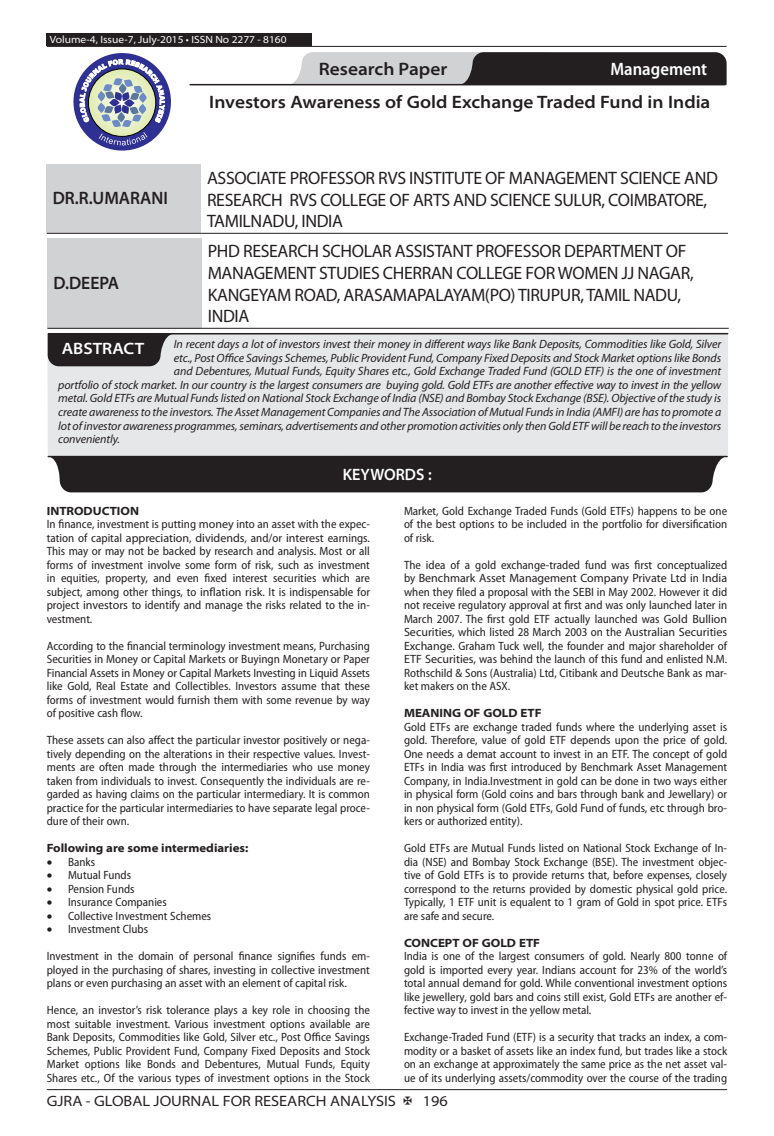
<style>
.page{position:relative;width:774px;height:1136px;background:#fff}
.page>*{position:absolute;margin:0;border:0;box-sizing:border-box;transform-origin:0 0}
.t1{font:18px/21.6px "Myriad Pro";letter-spacing:-.02em;color:#231f20}
.GRA_Articles_Head{font:600 semi-expanded 18px "Myriad Pro";color:#231f20}
.GRA_Author_Name{font:600 semi-expanded 18px "Myriad Pro";color:#231f20;scale:.9 1}
.GRA_Subject_Name{font:600 semi-condensed 18px "Myriad Pro";color:#fff}
.GRA_Keywords{font:600 semi-expanded 16.5px "Myriad Pro";color:#fff;scale:.9 1}
.GRA_Keywords-2{font:600 semi-expanded 16.5px "Myriad Pro";color:#fff}
.t2{font:semi-expanded 15px "Myriad Pro";color:#231f20}
.GRA_Body_Text{font:semi-condensed 12px/13.5px "Myriad Pro";color:#231f20;text-align:justify}
.t3{font:italic 12px "Myriad Pro";letter-spacing:-.01em;color:#231f20}
.GRA_Bullet{font:semi-condensed 12px "Myriad Pro";color:#231f20}
.GRA_Bold{font:700 semi-expanded 12px "Myriad Pro";color:#231f20}
.t4{font:semi-expanded 10.5px "Myriad Pro";color:#fff}
.s1{font-stretch:normal}
</style>
<div class="page">
<hr style="left:47px;top:1089px;width:680px;height:1px;background:#231f20">
<div style="left:47px;top:33px;width:265px;height:13px;background:#231f20"></div>
<hr style="left:47px;top:46px;width:679px;height:1px;background:#231f20">
<svg style="left:288px;top:52px;width:439px;height:33px;background:#6e6c6d"></svg>
<hr style="left:190px;top:84px;width:535px;height:1px;background:#231f20">
<div style="left:73px;top:53px;width:98px;height:97px;background:#2e3092;border-radius:50%"></div>
<svg style="left:80px;top:59px;width:85px;height:86px"></svg>
<div style="left:47px;top:164px;width:154px;height:69px;background:#d1d2d4"></div>
<hr style="left:47px;top:233px;width:154px;height:1px;background:#231f20">
<hr style="left:201px;top:233px;width:527px;height:1px;background:#231f20">
<div style="left:48px;top:238px;width:154px;height:90px;background:#d1d2d4"></div>
<hr style="left:48px;top:328px;width:154px;height:1px;background:#231f20">
<hr style="left:202px;top:328px;width:527px;height:1px;background:#231f20">
<div style="left:47px;top:333px;width:681px;height:122px;background:#e6e7e9"></div>
<hr style="left:48px;top:333px;width:680px;height:1px;background:#231f20">
<svg style="left:48px;top:334px;width:126px;height:32px;background:#363334"></svg>
<hr style="left:48px;top:455px;width:679px;height:2px;background:#231f20">
<div style="left:48px;top:457px;width:679px;height:35px;background:#231f20"></div>
<div style="left:131px;top:468px;width:512px;height:12px;background:#231f20"></div>
<p class="t4" style="left:50px;top:34px;width:238px">Volume-4, Issue-7, July-2015 • ISSN No 2277 - 8160</p>
<p class="GRA_Author_Name" style="left:53px;top:188px;width:129px">DR.R.UMARANI</p>
<p class="GRA_Articles_Head" style="left:319px;top:59px;width:130px">Research Paper</p>
<p class="GRA_Subject_Name" style="left:610px;top:59px;width:98px">Management</p>
<p class="GRA_Articles_Head" style="left:209px;top:92px;width:503px">Investors Awareness of Gold Exchange Traded Fund in India</p>
<p class="t1" style="left:207px;top:167px;width:512px">ASSOCIATE PROFESSOR RVS INSTITUTE OF MANAGEMENT SCIENCE AND<br>RESEARCH RVS COLLEGE OF ARTS AND SCIENCE SULUR, COIMBATORE,<br>TAMILNADU, INDIA</p>
<p class="t1" style="left:208px;top:241px;width:487px">PHD RESEARCH SCHOLAR ASSISTANT PROFESSOR DEPARTMENT OF MANAGEMENT STUDIES CHERRAN COLLEGE FOR WOMEN JJ NAGAR, KANGEYAM ROAD, ARASAMAPALAYAM(PO) TIRUPUR, TAMIL NADU, INDIA</p>
<p class="t3" style="left:174px;top:338px;width:549px">In recent days a lot of investors invest their money in different ways like Bank Deposits, Commodities like Gold, Silver</p>
<p class="t3" style="left:174px;top:351px;width:549px">etc., Post Office Savings Schemes, Public Provident Fund, Company Fixed Deposits and Stock Market options like Bonds</p>
<p class="t3" style="left:174px;top:365px;width:549px">and Debentures, Mutual Funds, Equity Shares etc., Gold Exchange Traded Fund (GOLD ETF) is the one of investment</p>
<p class="t3" style="left:58px;top:378px;width:664px">portfolio of stock market. In our country is the largest consumers are buying gold. Gold ETFs are another effective way to invest in the yellow</p>
<p class="t3" style="left:58px;top:392px;width:664px">metal. Gold ETFs are Mutual Funds listed on National Stock Exchange of India (NSE) and Bombay Stock Exchange (BSE). Objective of the study is</p>
<p class="t3" style="left:58px;top:405px;width:664px">create awareness to the investors. The Asset Management Companies and The Association of Mutual Funds in India (AMFI) are has to promote a</p>
<p class="t3" style="left:58px;top:419px;width:664px">lot of investor awareness programmes, seminars, advertisements and other promotion activities only then Gold ETF will be reach to the investors</p>
<p class="t3" style="left:58px;top:432px;width:63px">conveniently.</p>
<p class="GRA_Author_Name" style="left:54px;top:272px;width:75px">D.DEEPA</p>
<p class="GRA_Keywords-2" style="left:62px;top:339px;width:84px">ABSTRACT</p>
<p class="GRA_Keywords" style="left:343px;top:465px;width:100px">KEYWORDS :</p>
<p class="GRA_Bold" style="left:47px;top:503px;width:94px">INTRODUCTION</p>
<p class="GRA_Body_Text" style="left:47px;top:517px;width:325px">In finance, investment is putting <span class="s1">money</span> into an asset with the expec&shy;tation of capital <span class="s1">appreciation</span>, <span class="s1">dividends</span>, and/or <span class="s1">interest</span> earnings.<br>This may or may not be backed by research and analysis. Most or all forms of investment involve some form of risk, such as investment in equities, property, and even fixed interest securities which are subject, among other things, to <span class="s1">inflation risk</span>. It is indispensable for project <span class="s1">investors</span> to identify and manage the risks related to the in&shy;vestment.</p>
<p class="GRA_Body_Text" style="left:47px;top:639px;width:325px">According to the financial terminology investment means, Purchasing Securities in Money or Capital Markets or Buyingn Monetary or Paper Financial Assets in Money or Capital Markets Investing in Liquid Assets like Gold, Real Estate and Collectibles. Investors assume that these forms of investment would furnish them with some revenue by way of positive cash flow.</p>
<p class="GRA_Body_Text" style="left:47px;top:733px;width:325px">These assets can also affect the particular investor positively or nega&shy;tively depending on the alterations in their respective values. Invest&shy;ments are often made through the intermediaries who use money taken from individuals to invest. Consequently the individuals are re&shy;garded as having claims on the particular intermediary. It is common practice for the particular intermediaries to have separate legal proce&shy;dure of their own.</p>
<p class="GRA_Bold" style="left:47px;top:841px;width:203px">Following are some intermediaries:</p>
<p class="GRA_Bullet" style="left:47px;top:855px;width:50px">• Banks</p>
<p class="GRA_Bullet" style="left:47px;top:868px;width:86px">• Mutual Funds</p>
<p class="GRA_Bullet" style="left:47px;top:882px;width:89px">• Pension Funds</p>
<p class="GRA_Bullet" style="left:47px;top:895px;width:122px">• Insurance Companies</p>
<p class="GRA_Bullet" style="left:47px;top:909px;width:166px">• Collective Investment Schemes</p>
<p class="GRA_Bullet" style="left:47px;top:922px;width:103px">• Investment Clubs</p>
<p class="GRA_Body_Text" style="left:47px;top:949px;width:325px">Investment in the domain of personal finance signifies funds em&shy;ployed in the purchasing of shares, investing in collective investment plans or even purchasing an asset with an element of capital risk.</p>
<p class="GRA_Body_Text" style="left:47px;top:1003px;width:325px">Hence, an investor’s risk tolerance plays a key role in choosing the most suitable investment. Various investment options available are Bank Deposits, Commodities like Gold, Silver etc., Post Office Savings Schemes, Public Provident Fund, Company Fixed Deposits and Stock Market options like Bonds and Debentures, Mutual Funds, Equity Shares etc., Of the various types of investment options in the Stock</p>
<p class="GRA_Body_Text" style="left:404px;top:504px;width:325px">Market, Gold Exchange Traded Funds (Gold ETFs) happens to be one of the best options to be included in the portfolio for diversification of risk.</p>
<p class="GRA_Body_Text" style="left:404px;top:558px;width:325px">The idea of a gold exchange-traded fund was first conceptualized by <span class="s1">Benchmark Asset Management Company Private Ltd</span> in <span class="s1">India </span>when they filed a proposal with the <span class="s1">SEBI</span> in May 2002. However it did not receive regulatory approval at first and was only launched later in March 2007. The first gold ETF actually launched was <span class="s1">Gold Bullion Securities</span>, which listed 28 March 2003 on the <span class="s1">Australian Securities Exchange</span>. Graham Tuck well, the founder and major shareholder of <span class="s1">ETF Securities</span>, was behind the launch of this fund and enlisted N.M.<br>Rothschild &amp; Sons (Australia) Ltd, Citibank and Deutsche Bank as mar&shy;ket makers on the ASX.</p>
<p class="GRA_Bold" style="left:404px;top:706px;width:139px">MEANING OF GOLD ETF</p>
<p class="GRA_Body_Text" style="left:404px;top:720px;width:325px">Gold ETFs are exchange traded funds where the underlying asset is gold. Therefore, value of gold ETF depends upon the price of gold.<br>One needs a demat account to invest in an ETF. The concept of gold ETFs in India was first introduced by Benchmark Asset Management Company, in India.Investment in gold can be done in two ways either in physical form (Gold coins and bars through bank and Jewellary) or in non physical form (Gold ETFs, Gold Fund of funds, etc through bro&shy;kers or authorized entity).</p>
<p class="GRA_Body_Text" style="left:404px;top:841px;width:325px">Gold ETFs are Mutual Funds listed on National Stock Exchange of In&shy;dia (NSE) and Bombay Stock Exchange (BSE). The investment objec&shy;tive of Gold ETFs is to provide returns that, before expenses, closely correspond to the returns provided by domestic physical gold price.<br>Typically, 1 ETF unit is equalent to 1 gram of Gold in spot price. ETFs are safe and secure.</p>
<p class="GRA_Bold" style="left:404px;top:935px;width:138px">CONCEPT OF GOLD ETF</p>
<p class="GRA_Body_Text" style="left:404px;top:949px;width:325px">India is one of the largest consumers of gold. Nearly 800 tonne of gold is imported every year. Indians account for 23% of the world’s total annual demand for gold. While conventional investment options like jewellery, gold bars and coins still exist, Gold ETFs are another ef&shy;fective way to invest in the yellow metal.</p>
<p class="GRA_Body_Text" style="left:404px;top:1030px;width:325px">Exchange-Traded Fund (ETF) is a security that tracks an index, a com&shy;modity or a basket of assets like an index fund, but trades like a stock on an exchange at approximately the same price as the net asset val&shy;ue of its underlying assets/commodity over the course of the trading</p>
<p class="t2" style="left:47px;top:1092px;width:351px">GJRA - GLOBAL JOURNAL FOR RESEARCH ANALYSIS</p>
<p class="t2" style="left:423px;top:1092px;width:27px">196</p>
</div>
